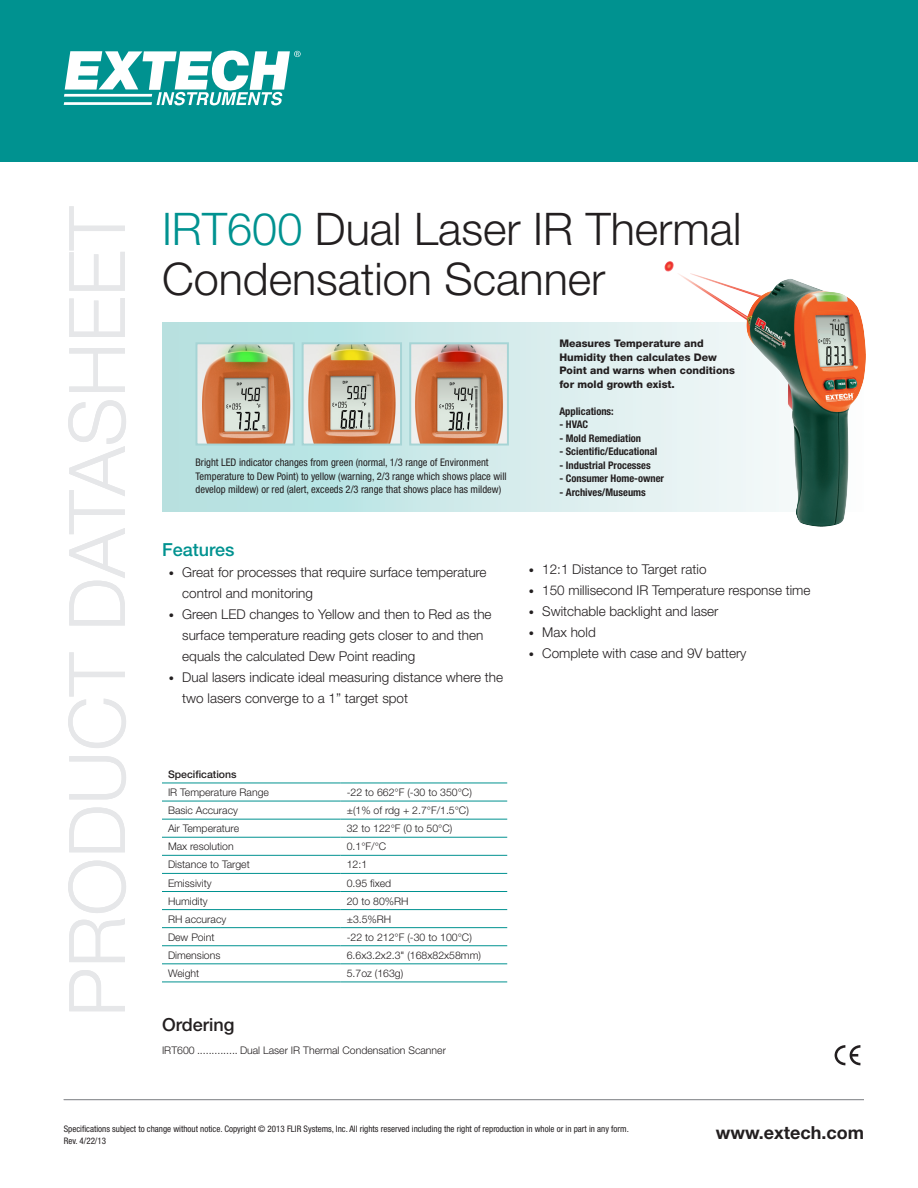
<style>
.page{position:relative;width:918px;height:1188px;background:#fff}
.page>*{position:absolute;margin:0;border:0;box-sizing:border-box;transform-origin:0 0}
.t1{font:300 78px "Helvetica Neue LT";color:#e6e7e9}
.t2{font:300 45px/49.5px "Helvetica Neue LT";color:#231f20}
.t3{font:700 18px "Helvetica Neue LT";color:#231f20}
.t4{font:500 18px "Helvetica Neue LT";color:#009290}
.t5{font:500 18px "Helvetica Neue LT";color:#231f20}
.t6{font:300 13.5px/21px "Helvetica Neue LT";color:#231f20}
.t7{font:300 10.5px "Helvetica Neue LT";color:#231f20}
.t8{font:condensed 10.5px/13.5px "Helvetica Neue LT";color:#231f20}
.t9{font:700 condensed 10.5px "Helvetica Neue LT";color:#231f20}
.t10{font:800 10.5px/13.5px "Helvetica Neue LT";color:#231f20}
.t11{font:500 10.5px "Helvetica Neue LT";color:#231f20}
.t12{font:condensed 9px/12px "Helvetica Neue LT";color:#231f20}
.s1{color:#009290}
.s2{font-size:10.5px}
</style>
<div class="page">
<div style="left:0;top:0;width:918px;height:162px;background:#009290"></div>
<svg style="left:64px;top:51px;width:237px;height:54px"></svg>
<hr style="left:64px;top:1099px;width:800px;height:1px;background:#939598">
<svg style="left:162px;top:323px;width:702px;height:189px;background:#c9dbd8"></svg>
<hr style="left:162px;top:783px;width:179px;height:1px;background:#009290">
<hr style="left:341px;top:783px;width:166px;height:1px;background:#009290">
<hr style="left:162px;top:801px;width:179px;height:1px;background:#009290">
<hr style="left:341px;top:801px;width:166px;height:1px;background:#009290">
<hr style="left:162px;top:819px;width:179px;height:1px;background:#009290">
<hr style="left:341px;top:819px;width:166px;height:1px;background:#009290">
<hr style="left:162px;top:837px;width:179px;height:1px;background:#009290">
<hr style="left:341px;top:837px;width:166px;height:1px;background:#009290">
<hr style="left:162px;top:855px;width:179px;height:1px;background:#009290">
<hr style="left:341px;top:855px;width:166px;height:1px;background:#009290">
<hr style="left:162px;top:873px;width:179px;height:1px;background:#009290">
<hr style="left:341px;top:873px;width:166px;height:1px;background:#009290">
<hr style="left:162px;top:891px;width:179px;height:1px;background:#009290">
<hr style="left:341px;top:891px;width:166px;height:1px;background:#009290">
<hr style="left:162px;top:909px;width:179px;height:1px;background:#009290">
<hr style="left:341px;top:909px;width:166px;height:1px;background:#009290">
<hr style="left:162px;top:927px;width:179px;height:1px;background:#009290">
<hr style="left:341px;top:927px;width:166px;height:1px;background:#009290">
<hr style="left:162px;top:945px;width:179px;height:1px;background:#009290">
<hr style="left:341px;top:945px;width:166px;height:1px;background:#009290">
<hr style="left:162px;top:963px;width:179px;height:1px;background:#009290">
<hr style="left:341px;top:963px;width:166px;height:1px;background:#009290">
<hr style="left:162px;top:982px;width:179px;height:1px;background:#009290">
<hr style="left:341px;top:982px;width:166px;height:1px;background:#009290">
<svg style="left:835px;top:1045px;width:25px;height:20px"></svg>
<img style="left:198px;top:345px;width:94px;height:98px">
<div style="left:195px;top:342px;width:100px;height:104px;border:2px solid #a6d4d5"></div>
<img style="left:305px;top:345px;width:94px;height:98px">
<div style="left:302px;top:342px;width:100px;height:104px;border:2px solid #a6d4d5"></div>
<img style="left:412px;top:345px;width:94px;height:98px">
<div style="left:409px;top:342px;width:100px;height:104px;border:2px solid #a6d4d5"></div>
<svg style="left:664px;top:261px;width:10px;height:11px"></svg>
<h1 class="t1" style="left:50px;top:1017px;width:812px;rotate:-90deg">PRODUCT DATASHEET</h1>
<h2 class="t2" style="left:162px;top:204px;width:581px"><span class="s1">IRT600</span> Dual Laser IR Thermal<br>Condensation Scanner</h2>
<p class="t10" style="left:559px;top:337px;width:177px">Measures Temperature and<br>Humidity then calculates Dew<br>Point and warns when conditions for mold growth exist.</p>
<p class="t9" style="left:559px;top:405px;width:56px">Applications:</p>
<p class="t9" style="left:559px;top:418px;width:30px">- HVAC</p>
<p class="t9" style="left:559px;top:432px;width:83px">- Mold Remediation</p>
<p class="t9" style="left:559px;top:445px;width:99px">- Scientific/Educational</p>
<p class="t9" style="left:559px;top:459px;width:93px">- Industrial Processes</p>
<p class="t9" style="left:559px;top:472px;width:106px">- Consumer Home-owner</p>
<p class="t9" style="left:559px;top:486px;width:88px">- Archives/Museums</p>
<p class="t8" style="left:195px;top:456px;width:313px">Bright LED indicator changes from green (normal, 1/3 range of Environment<br>Temperature to Dew Point) to yellow (warning, 2/3 range which shows place will develop mildew) or red (alert, exceeds 2/3 range that shows place has mildew)</p>
<h3 class="t4" style="left:162px;top:539px;width:74px">Features</h3>
<p class="t6" style="left:182px;top:561px;width:306px;text-indent:-14px"><span class="s2">•</span> Great for processes that require surface temperature control and monitoring</p>
<p class="t6" style="left:182px;top:603px;width:311px;text-indent:-14px"><span class="s2">•</span> Green LED changes to Yellow and then to Red as the surface temperature reading gets closer to and then equals the calculated Dew Point reading</p>
<p class="t6" style="left:182px;top:666px;width:322px;text-indent:-14px"><span class="s2">•</span> Dual lasers indicate ideal measuring distance where the two lasers converge to a 1” target spot</p>
<p class="t6" style="left:529px;top:558px;width:179px"><span class="s2">•</span> 12:1 Distance to Target ratio</p>
<p class="t6" style="left:529px;top:579px;width:283px"><span class="s2">•</span> 150 millisecond IR Temperature response time</p>
<p class="t6" style="left:529px;top:600px;width:191px"><span class="s2">•</span> Switchable backlight and laser</p>
<p class="t6" style="left:529px;top:621px;width:69px"><span class="s2">•</span> Max hold</p>
<p class="t6" style="left:529px;top:642px;width:219px"><span class="s2">•</span> Complete with case and 9V battery</p>
<p class="t11" style="left:168px;top:768px;width:70px">Specifications</p>
<p class="t7" style="left:168px;top:786px;width:102px">IR Temperature Range</p>
<p class="t7" style="left:347px;top:786px;width:127px">-22 to 662°F (-30 to 350°C)</p>
<p class="t7" style="left:168px;top:804px;width:72px">Basic Accuracy</p>
<p class="t7" style="left:347px;top:804px;width:124px">±(1% of rdg + 2.7°F/1.5°C)</p>
<p class="t7" style="left:168px;top:822px;width:73px">Air Temperature</p>
<p class="t7" style="left:347px;top:822px;width:107px">32 to 122°F (0 to 50°C)</p>
<p class="t7" style="left:168px;top:840px;width:67px">Max resolution</p>
<p class="t7" style="left:347px;top:840px;width:41px">0.1°F/°C</p>
<p class="t7" style="left:168px;top:858px;width:83px">Distance to Target</p>
<p class="t7" style="left:347px;top:858px;width:22px">12:1</p>
<p class="t7" style="left:168px;top:876px;width:45px">Emissivity</p>
<p class="t7" style="left:347px;top:876px;width:46px">0.95 fixed</p>
<p class="t7" style="left:168px;top:895px;width:41px">Humidity</p>
<p class="t7" style="left:347px;top:895px;width:63px">20 to 80%RH</p>
<p class="t7" style="left:168px;top:913px;width:60px">RH accuracy</p>
<p class="t7" style="left:347px;top:913px;width:46px">±3.5%RH</p>
<p class="t7" style="left:168px;top:931px;width:48px">Dew Point</p>
<p class="t7" style="left:347px;top:931px;width:127px">-22 to 212°F (-30 to 100°C)</p>
<p class="t7" style="left:168px;top:949px;width:54px">Dimensions</p>
<p class="t7" style="left:347px;top:949px;width:136px">6.6x3.2x2.3" (168x82x58mm)</p>
<p class="t7" style="left:168px;top:967px;width:33px">Weight</p>
<p class="t7" style="left:347px;top:967px;width:58px">5.7oz (163g)</p>
<h3 class="t5" style="left:162px;top:1014px;width:74px">Ordering</h3>
<p class="t7" style="left:162px;top:1044px;width:285px">IRT600 .............. Dual Laser IR Thermal Condensation Scanner</p>
<p class="t12" style="left:64px;top:1123px;width:567px">Specifications subject to change without notice. Copyright © 2013 FLIR Systems, Inc. All rights reserved including the right of reproduction in whole or in part in any form.<br>Rev. 4/22/13</p>
<h3 class="t3" style="left:716px;top:1122px;width:150px">www.extech.com</h3>
</div>
